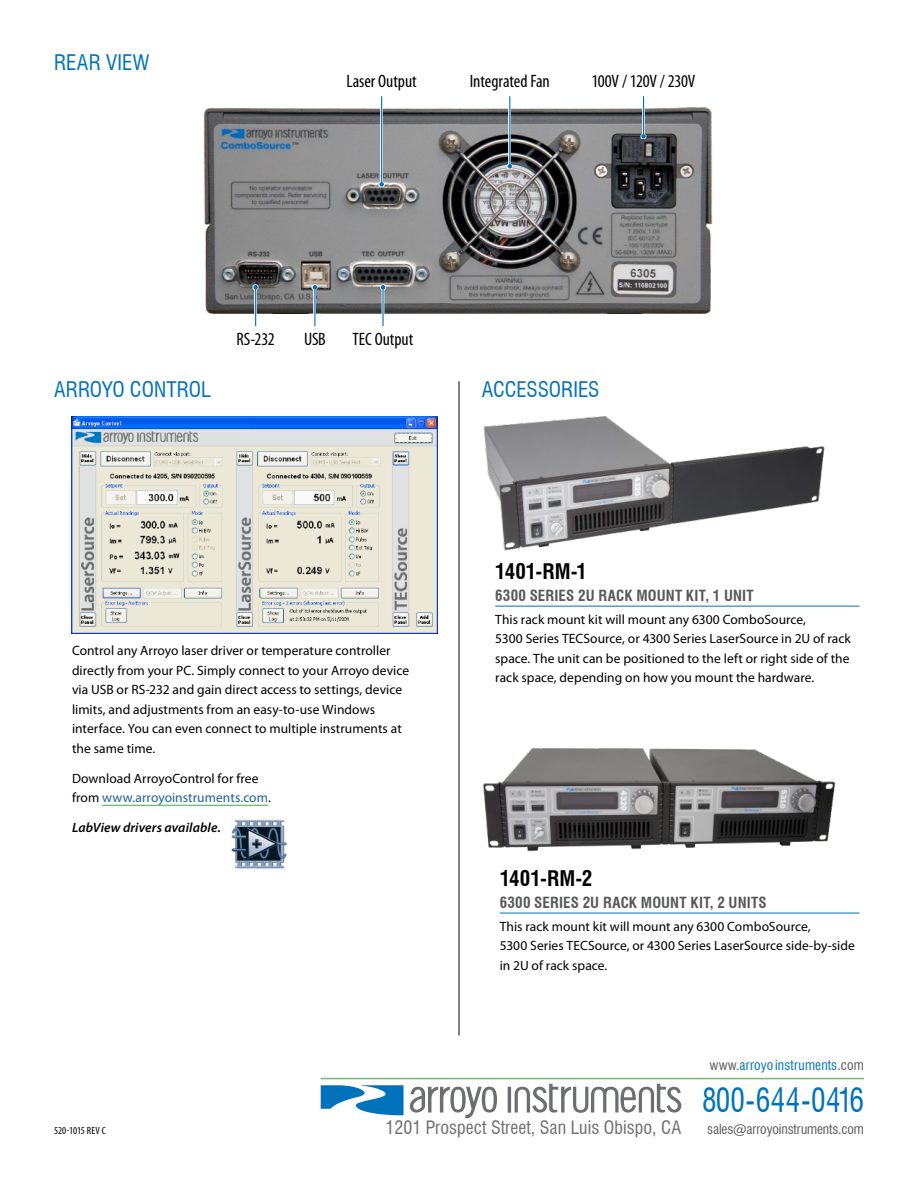
<style>
.page{position:relative;width:918px;height:1188px;background:#fff}
.page>*{position:absolute;margin:0;border:0;box-sizing:border-box;transform-origin:0 0}
.t1{font:condensed 32.4px "Swiss 721 BT";color:#0072bc;scale:.9 1}
.t2{font:condensed 21px "Swiss 721 BT";color:#0072bc}
.t3{font:700 condensed 21px "Swiss 721 BT";letter-spacing:.005em;color:#000}
.t4{font:condensed 18px "Myriad Pro";letter-spacing:-.005em;color:#000}
.t5{font:condensed 18px "Swiss 721 BT";color:#6d6e71}
.t6{font:700 condensed 15px "Swiss 721 BT";letter-spacing:.01em;color:#58595b}
.t7{font:13.5px/19.5px "Myriad Pro";letter-spacing:.005em;color:#000}
.t8{font:condensed 13.5px "Swiss 721 BT";letter-spacing:-.01em;color:#58595b}
.t9{font:condensed 13.5px "Swiss 721 BT";letter-spacing:.01em;color:#0072bc}
.t10{font:italic 600 13.5px "Myriad Pro";letter-spacing:.01em;color:#000}
.t11{font:condensed 10.5px "Myriad Pro";color:#000}
.s1{color:#215e9e}
.s2{color:#58595b}
</style>
<div class="page">
<hr style="left:102px;top:805px;width:166px;height:1px;background:#41ad49">
<img style="left:483px;top:416px;width:342px;height:135px">
<img style="left:483px;top:747px;width:353px;height:105px">
<img style="left:231px;top:819px;width:56px;height:51px">
<img style="left:71px;top:417px;width:367px;height:217px">
<hr style="left:459px;top:381px;width:1px;height:655px;background:#000">
<img style="left:203px;top:107px;width:510px;height:207px">
<svg style="left:253px;top:284px;width:6px;height:43px"></svg>
<hr style="left:255px;top:287px;width:1px;height:39px;background:#0072bc">
<svg style="left:253px;top:285px;width:5px;height:5px"></svg>
<svg style="left:380px;top:284px;width:6px;height:43px"></svg>
<hr style="left:382px;top:287px;width:2px;height:39px;background:#0072bc">
<svg style="left:381px;top:285px;width:4px;height:5px"></svg>
<svg style="left:379px;top:96px;width:6px;height:91px"></svg>
<hr style="left:381px;top:96px;width:1px;height:88px;background:#0072bc">
<svg style="left:379px;top:182px;width:5px;height:5px"></svg>
<svg style="left:641px;top:96px;width:6px;height:43px"></svg>
<hr style="left:643px;top:96px;width:1px;height:40px;background:#0072bc">
<svg style="left:641px;top:134px;width:5px;height:5px"></svg>
<svg style="left:507px;top:96px;width:6px;height:73px"></svg>
<hr style="left:509px;top:96px;width:1px;height:70px;background:#0072bc">
<svg style="left:508px;top:164px;width:4px;height:5px"></svg>
<hr style="left:495px;top:606px;width:365px;height:1px;background:#0072bc">
<hr style="left:500px;top:913px;width:360px;height:1px;background:#0072bc">
<svg style="left:312px;top:284px;width:6px;height:43px"></svg>
<hr style="left:314px;top:287px;width:1px;height:39px;background:#0072bc">
<svg style="left:313px;top:285px;width:4px;height:5px"></svg>
<svg style="left:508px;top:1084px;width:173px;height:29px"></svg>
<svg style="left:410px;top:1087px;width:87px;height:31px"></svg>
<svg style="left:321px;top:1085px;width:83px;height:30px"></svg>
<hr style="left:321px;top:1078px;width:543px;height:1px;background:#79b777">
<h2 class="t2" style="left:54px;top:50px;width:97px">REAR VIEW</h2>
<h3 class="t4" style="left:346px;top:70px;width:72px">Laser Output</h3>
<h3 class="t4" style="left:470px;top:70px;width:81px">Integrated Fan</h3>
<h3 class="t4" style="left:592px;top:70px;width:105px">100V / 120V / 230V</h3>
<h2 class="t2" style="left:54px;top:377px;width:159px">ARROYO CONTROL</h2>
<h3 class="t4" style="left:236px;top:328px;width:40px">RS-232</h3>
<h3 class="t4" style="left:353px;top:328px;width:62px">TEC Output</h3>
<h3 class="t4" style="left:304px;top:328px;width:23px">USB</h3>
<h2 class="t2" style="left:482px;top:377px;width:119px">ACCESSORIES</h2>
<p class="t7" style="left:72px;top:641px;width:339px">Control any Arroyo laser driver or temperature controller directly from your PC. Simply connect to your Arroyo device via USB or RS-232 and gain direct access to settings, device limits, and adjustments from an easy-to-use Windows interface. You can even connect to multiple instruments at the same time.</p>
<p class="t7" style="left:72px;top:768px;width:200px">Download ArroyoControl for free from <span class="s1">www.arroyoinstruments.com</span>.</p>
<p class="t10" style="left:72px;top:819px;width:150px">LabView drivers available.</p>
<h2 class="t3" style="left:495px;top:559px;width:93px">1401-RM-1</h2>
<p class="t6" style="left:495px;top:587px;width:260px">6300 SERIES 2U RACK MOUNT KIT, 1 UNIT</p>
<p class="t7" style="left:495px;top:609px;width:357px">This rack mount kit will mount any 6300 ComboSource,<br>5300 Series TECSource, or 4300 Series LaserSource in 2U of rack space. The unit can be positioned to the left or right side of the rack space, depending on how you mount the hardware.</p>
<h2 class="t3" style="left:500px;top:865px;width:94px">1401-RM-2</h2>
<p class="t6" style="left:500px;top:894px;width:269px">6300 SERIES 2U RACK MOUNT KIT, 2 UNITS</p>
<p class="t7" style="left:500px;top:916px;width:357px">This rack mount kit will mount any 6300 ComboSource,<br>5300 Series TECSource, or 4300 Series LaserSource side-by-side in 2U of rack space.</p>
<p class="t9" style="left:710px;top:1057px;width:156px"><span class="s2">www.</span>arroyoinstruments<span class="s2">.com</span></p>
<p class="t11" style="left:54px;top:1124px;width:53px">520-1015 REV C</p>
<h3 class="t5" style="left:385px;top:1117px;width:297px">1201 Prospect Street, San Luis Obispo, CA</h3>
<h1 class="t1" style="left:702px;top:1080px;width:181px">800-644-0416</h1>
<p class="t8" style="left:707px;top:1121px;width:158px">sales@arroyoinstruments.com</p>
</div>
